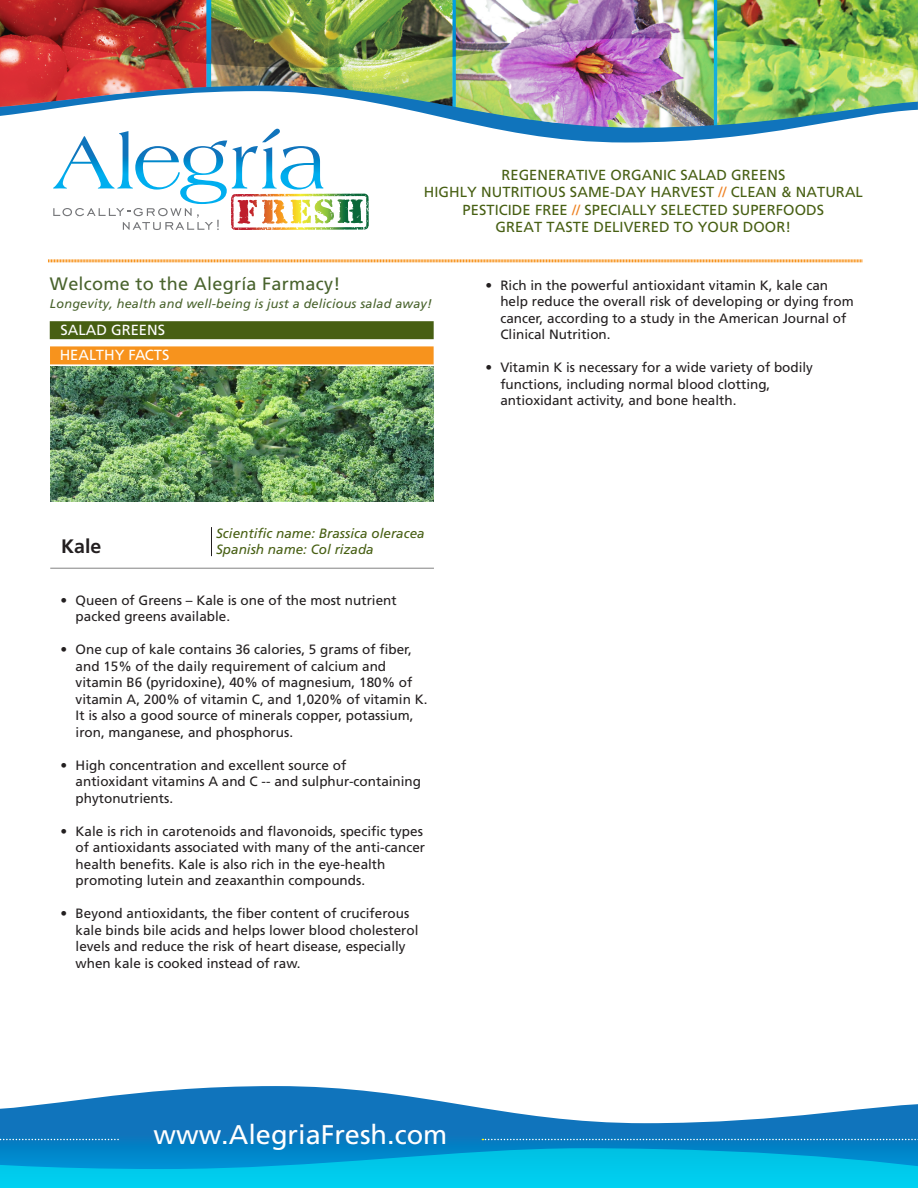
<style>
.page{position:relative;width:918px;height:1188px;background:#fff}
.page>*{position:absolute;margin:0;border:0;box-sizing:border-box;transform-origin:0 0}
.t1{font:27px "Frutiger";color:#fff}
.t2{font:700 19.5px "Frutiger";color:#231f20}
.t3{font:18px "Frutiger";letter-spacing:.015em;color:#49632d}
.t4{font:14.7px "Frutiger";color:#fff}
.t5{font:14.55px/17.5px "Frutiger";letter-spacing:.005em;color:#475f13;text-align:center}
.t6{font:13.5px/16.5px "Frutiger";color:#231f20}
.t7{font:italic 13.5px "Frutiger";color:#475f13}
.t8{font:italic 12.6px "Frutiger";letter-spacing:.015em;color:#49632d}
.s1{color:#ee8122}
</style>
<div class="page">
<div style="left:50px;top:346px;width:384px;height:18px;background:#f7931d"></div>
<div style="left:50px;top:321px;width:384px;height:18px;background:#475f13"></div>
<svg style="left:0;top:1086px;width:918px;height:60px"></svg>
<svg style="left:0;top:1146px;width:918px;height:42px;background:#00b6e1"></svg>
<svg style="left:0;top:1139px;width:119px;height:1px"></svg>
<svg style="left:482px;top:1139px;width:436px;height:1px"></svg>
<svg style="left:206px;top:0;width:588px;height:143px"></svg>
<img style="left:456px;top:0;width:258px;height:36px">
<img style="left:211px;top:0;width:242px;height:36px">
<img style="left:717px;top:0;width:201px;height:36px">
<img style="left:0;top:0;width:206px;height:36px">
<img style="left:0;top:36px;width:918px;height:92px">
<svg style="left:53px;top:129px;width:317px;height:101px"></svg>
<svg style="left:48px;top:259px;width:814px;height:4px;background:#fac88d"></svg>
<img style="left:50px;top:367px;width:384px;height:134px">
<hr style="left:50px;top:568px;width:384px;height:1px;background:#040503">
<svg style="left:211px;top:527px;width:1px;height:29px"></svg>
<p class="t5" style="left:424px;top:166px;width:441px">REGENERATIVE ORGANIC SALAD GREENS<br>HIGHLY NUTRITIOUS SAME-DAY HARVEST <span class="s1">//</span> CLEAN &amp; NATURAL PESTICIDE FREE <span class="s1">//</span> SPECIALLY SELECTED SUPERFOODS<br>GREAT TASTE DELIVERED TO YOUR DOOR!</p>
<p class="t3" style="left:50px;top:273px;width:292px">Welcome to the Alegría Farmacy!</p>
<p class="t8" style="left:50px;top:296px;width:384px">Longevity, health and well-being is just a delicious salad away!</p>
<p class="t4" style="left:61px;top:322px;width:106px">SALAD GREENS</p>
<p class="t4" style="left:60px;top:347px;width:111px">HEALTHY FACTS</p>
<p class="t7" style="left:216px;top:525px;width:210px">Scientific name: Brassica oleracea</p>
<p class="t7" style="left:216px;top:542px;width:159px">Spanish name: Col rizada</p>
<p class="t6" style="left:76px;top:591px;width:323px;text-indent:-15px">• Queen of Greens – Kale is one of the most nutrient packed greens available.</p>
<p class="t6" style="left:76px;top:641px;width:353px;text-indent:-15px">• One cup of kale contains 36 calories, 5 grams of fiber, and 15% of the daily requirement of calcium and vitamin B6 (pyridoxine), 40% of magnesium, 180% of vitamin A, 200% of vitamin C, and 1,020% of vitamin K.<br>It is also a good source of minerals copper, potassium, iron, manganese, and phosphorus.</p>
<p class="t6" style="left:76px;top:756px;width:347px;text-indent:-15px">• High concentration and excellent source of antioxidant vitamins A and C -- and sulphur-containing phytonutrients.</p>
<p class="t6" style="left:76px;top:822px;width:351px;text-indent:-15px">• Kale is rich in carotenoids and flavonoids, specific types of antioxidants associated with many of the anti-cancer health benefits. Kale is also rich in the eye-health promoting lutein and zeaxanthin compounds.</p>
<p class="t6" style="left:76px;top:905px;width:344px;text-indent:-15px">• Beyond antioxidants, the fiber content of cruciferous kale binds bile acids and helps lower blood cholesterol levels and reduce the risk of heart disease, especially when kale is cooked instead of raw.</p>
<p class="t2" style="left:61px;top:535px;width:42px">Kale</p>
<p class="t6" style="left:500px;top:276px;width:355px;text-indent:-15px">• Rich in the powerful antioxidant vitamin K, kale can help reduce the overall risk of developing or dying from cancer, according to a study in the American Journal of Clinical Nutrition.</p>
<p class="t6" style="left:500px;top:359px;width:314px;text-indent:-15px">• Vitamin K is necessary for a wide variety of bodily functions, including normal blood clotting, antioxidant activity, and bone health.</p>
<p class="t1" style="left:153px;top:1119px;width:295px">www.AlegriaFresh.com</p>
</div>
